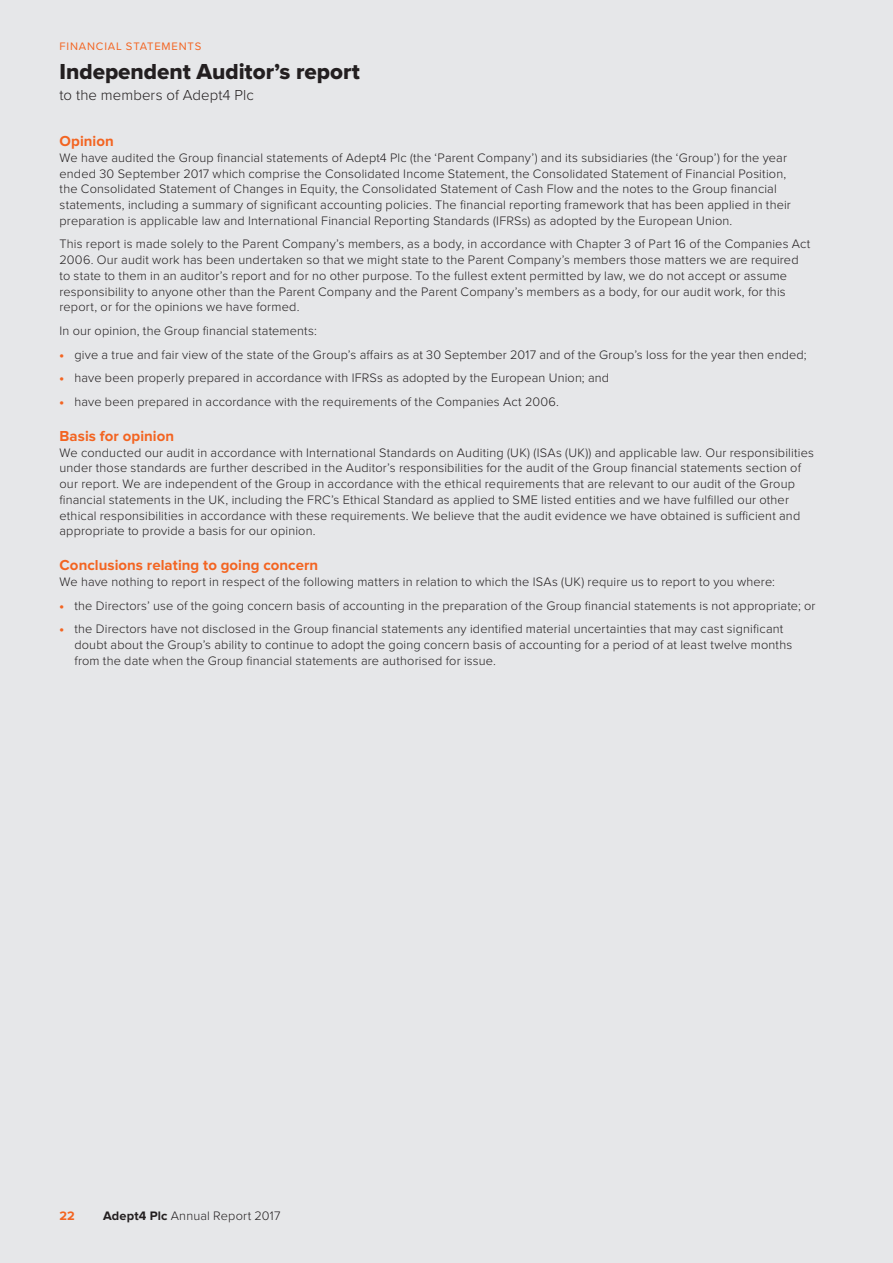
<style>
.page{position:relative;width:893px;height:1263px;background:#e6e7e9}
.page>*{position:absolute;margin:0;border:0;box-sizing:border-box;transform-origin:0 0}
.Page_Header{font:22.5px "Proxima Nova Extrabld";color:#231f20}
.Subhead_1{font:700 15px "Proxima Nova";letter-spacing:.005em;color:#f36421}
.Underhead{font:300 15px "Proxima Nova";letter-spacing:.005em;color:#231f20}
.Body_Text{font:300 12.75px/15.8px "Proxima Nova";letter-spacing:.01em;color:#231f20}
.Folio{font:300 12.75px "Proxima Nova";letter-spacing:.01em;color:#231f20}
.Page_Number{font:700 12.75px "Proxima Nova";color:#f36421}
.t1{font:11.25px "Proxima Nova";letter-spacing:.075em;color:#f36421}
.s1{font-weight:900;color:#f36421}
.s2{font-weight:700}
</style>
<div class="page">
<p class="t1" style="left:60px;top:40px;width:143px">FINANCIAL STATEMENTS</p>
<p class="Page_Header" style="left:60px;top:58px;width:302px">Independent Auditor’s report</p>
<p class="Underhead" style="left:60px;top:86px;width:196px">to the members of Adept4 Plc</p>
<p class="Subhead_1" style="left:60px;top:132px;width:56px">Opinion</p>
<p class="Body_Text" style="left:60px;top:150px;width:733px">We have audited the Group financial statements of Adept4 Plc (the ‘Parent Company’) and its subsidiaries (the ‘Group’) for the year ended 30 September 2017 which comprise the Consolidated Income Statement, the Consolidated Statement of Financial Position, the Consolidated Statement of Changes in Equity, the Consolidated Statement of Cash Flow and the notes to the Group financial statements, including a summary of significant accounting policies. The financial reporting framework that has been applied in their preparation is applicable law and International Financial Reporting Standards (IFRSs) as adopted by the European Union.</p>
<p class="Body_Text" style="left:60px;top:237px;width:752px">This report is made solely to the Parent Company’s members, as a body, in accordance with Chapter 3 of Part 16 of the Companies Act 2006. Our audit work has been undertaken so that we might state to the Parent Company’s members those matters we are required to state to them in an auditor’s report and for no other purpose. To the fullest extent permitted by law, we do not accept or assume responsibility to anyone other than the Parent Company and the Parent Company’s members as a body, for our audit work, for this report, or for the opinions we have formed.</p>
<p class="Body_Text" style="left:60px;top:323px;width:259px">In our opinion, the Group financial statements:</p>
<p class="Body_Text" style="left:60px;top:347px;width:749px"><span class="s1">•</span> give a true and fair view of the state of the Group’s affairs as at 30 September 2017 and of the Group’s loss for the year then ended;</p>
<p class="Body_Text" style="left:60px;top:370px;width:551px"><span class="s1">•</span> have been properly prepared in accordance with IFRSs as adopted by the European Union; and</p>
<p class="Body_Text" style="left:60px;top:394px;width:501px"><span class="s1">•</span> have been prepared in accordance with the requirements of the Companies Act 2006.</p>
<p class="Subhead_1" style="left:60px;top:427px;width:116px">Basis for opinion</p>
<p class="Body_Text" style="left:60px;top:445px;width:756px">We conducted our audit in accordance with International Standards on Auditing (UK) (ISAs (UK)) and applicable law. Our responsibilities under those standards are further described in the Auditor’s responsibilities for the audit of the Group financial statements section of our report. We are independent of the Group in accordance with the ethical requirements that are relevant to our audit of the Group financial statements in the UK, including the FRC’s Ethical Standard as applied to SME listed entities and we have fulfilled our other ethical responsibilities in accordance with these requirements. We believe that the audit evidence we have obtained is sufficient and appropriate to provide a basis for our opinion.</p>
<p class="Subhead_1" style="left:60px;top:557px;width:260px">Conclusions relating to going concern</p>
<p class="Body_Text" style="left:60px;top:574px;width:717px">We have nothing to report in respect of the following matters in relation to which the ISAs (UK) require us to report to you where:</p>
<p class="Body_Text" style="left:60px;top:598px;width:758px"><span class="s1">•</span> the Directors’ use of the going concern basis of accounting in the preparation of the Group financial statements is not appropriate; or</p>
<p class="Body_Text" style="left:74px;top:621px;width:719px;text-indent:-15px"><span class="s1">•</span> the Directors have not disclosed in the Group financial statements any identified material uncertainties that may cast significant doubt about the Group’s ability to continue to adopt the going concern basis of accounting for a period of at least twelve months from the date when the Group financial statements are authorised for issue.</p>
<p class="Page_Number" style="left:60px;top:1209px;width:17px">22</p>
<p class="Folio" style="left:103px;top:1208px;width:179px"><span class="s2">Adept4 Plc</span> Annual Report 2017</p>
</div>
